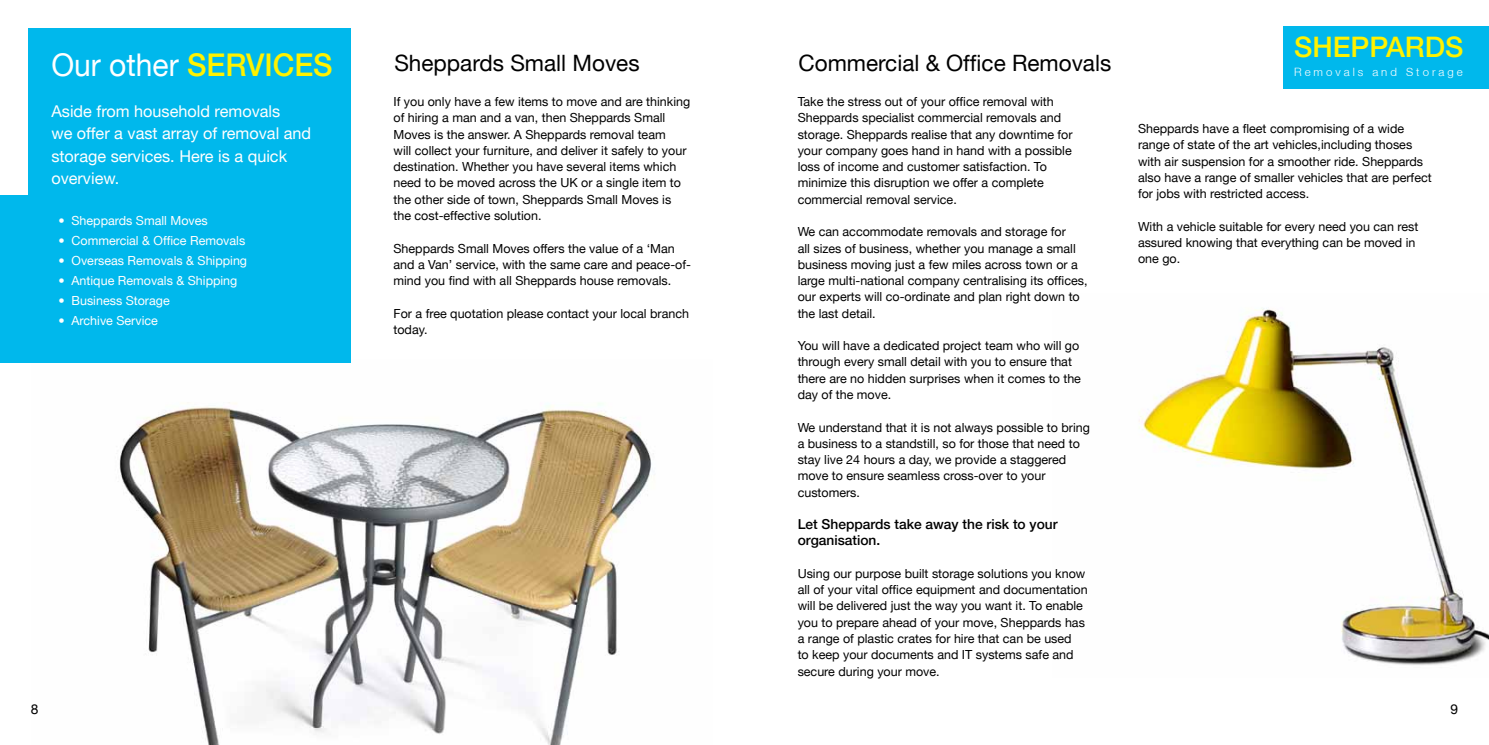
<style>
.page{position:relative;width:1489px;height:745px;background:#fff}
.page>*{position:absolute;margin:0;border:0;box-sizing:border-box;transform-origin:0 0}
.t1{font:31.25px "Helvetica Neue LT";color:#fff;scale:.96 1}
.t2{font:500 28.25px "Helvetica Neue LT";color:#fff200}
.t3{font:22.5px "Helvetica Neue LT";color:#000}
.t4{font:16.25px/22.5px "Helvetica Neue LT";color:#fff}
.t5{font:500 13.75px/16.2px "Helvetica Neue LT";color:#000}
.t6{font:13.75px "Helvetica Neue LT";color:#000}
.t7{font:12.5px/16.2px "Helvetica Neue LT";color:#000}
.t8{font:12.5px "Helvetica Neue LT";color:#fff}
.t9{font:300 11.38px "Helvetica Neue LT";letter-spacing:.26em;color:#fff}
.s1{font-weight:500;color:#fff200}
</style>
<div class="page">
<img style="left:31px;top:362px;width:623px;height:382px">
<img style="left:1139px;top:308px;width:349px;height:357px">
<div style="left:28px;top:28px;width:323px;height:315px;background:#00b8ec"></div>
<div style="left:0;top:195px;width:351px;height:167px;background:#00b8ec"></div>
<div style="left:1283px;top:26px;width:205px;height:63px;background:#00b8ec"></div>
<h1 class="t1" style="left:51px;top:46px;width:294px">Our other <span class="s1">SERVICES</span></h1>
<h3 class="t4" style="left:51px;top:99px;width:261px">Aside from household removals<br>we offer a vast array of removal and storage services. Here is a quick overview.</h3>
<p class="t8" style="left:58px;top:213px;width:151px">• Sheppards Small Moves</p>
<p class="t8" style="left:58px;top:233px;width:188px">• Commercial &amp; Office Removals</p>
<p class="t8" style="left:58px;top:253px;width:190px">• Overseas Removals &amp; Shipping</p>
<p class="t8" style="left:58px;top:273px;width:180px">• Antique Removals &amp; Shipping</p>
<p class="t8" style="left:58px;top:293px;width:113px">• Business Storage</p>
<p class="t8" style="left:58px;top:313px;width:101px">• Archive Service</p>
<p class="t6" style="left:31px;top:700px;width:9px">8</p>
<h3 class="t3" style="left:394px;top:49px;width:247px">Sheppards Small Moves</h3>
<h3 class="t3" style="left:798px;top:49px;width:314px">Commercial &amp; Office Removals</h3>
<p class="t7" style="left:393px;top:93px;width:298px">If you only have a few items to move and are thinking of hiring a man and a van, then Sheppards Small Moves is the answer. A Sheppards removal team<br>will collect your furniture, and deliver it safely to your destination. Whether you have several items which need to be moved across the UK or a single item to the other side of town, Sheppards Small Moves is the cost-effective solution.</p>
<p class="t7" style="left:393px;top:240px;width:299px">Sheppards Small Moves offers the value of a ‘Man and a Van’ service, with the same care and peace-of&shy;mind you find with all Sheppards house removals.</p>
<p class="t7" style="left:393px;top:305px;width:297px">For a free quotation please contact your local branch today.</p>
<p class="t7" style="left:797px;top:93px;width:276px">Take the stress out of your office removal with Sheppards specialist commercial removals and storage. Sheppards realise that any downtime for your company goes hand in hand with a possible loss of income and customer satisfaction. To minimize this disruption we offer a complete commercial removal service.</p>
<p class="t7" style="left:797px;top:223px;width:291px">We can accommodate removals and storage for<br>all sizes of business, whether you manage a small business moving just a few miles across town or a large multi-national company centralising its offices, our experts will co-ordinate and plan right down to the last detail.</p>
<p class="t7" style="left:797px;top:337px;width:285px">You will have a dedicated project team who will go through every small detail with you to ensure that there are no hidden surprises when it comes to the day of the move.</p>
<p class="t7" style="left:797px;top:418px;width:294px">We understand that it is not always possible to bring a business to a standstill, so for those that need to stay live 24 hours a day, we provide a staggered move to ensure seamless cross-over to your customers.</p>
<p class="t5" style="left:797px;top:515px;width:261px">Let Sheppards take away the risk to your organisation.</p>
<p class="t7" style="left:797px;top:565px;width:291px">Using our purpose built storage solutions you know all of your vital office equipment and documentation will be delivered just the way you want it. To enable you to prepare ahead of your move, Sheppards has a range of plastic crates for hire that can be used<br>to keep your documents and IT systems safe and secure during your move.</p>
<h2 class="t2" style="left:1293px;top:30px;width:167px">Sheppards</h2>
<p class="t9" style="left:1293px;top:64px;width:170px">Removals and Storage</p>
<p class="t7" style="left:1137px;top:120px;width:295px">Sheppards have a fleet compromising of a wide range of state of the art vehicles,including thoses with air suspension for a smoother ride. Sheppards also have a range of smaller vehicles that are perfect for jobs with restricted access.</p>
<p class="t7" style="left:1137px;top:218px;width:282px">With a vehicle suitable for every need you can rest assured knowing that everything can be moved in one go.</p>
<p class="t6" style="left:1450px;top:700px;width:9px">9</p>
</div>
